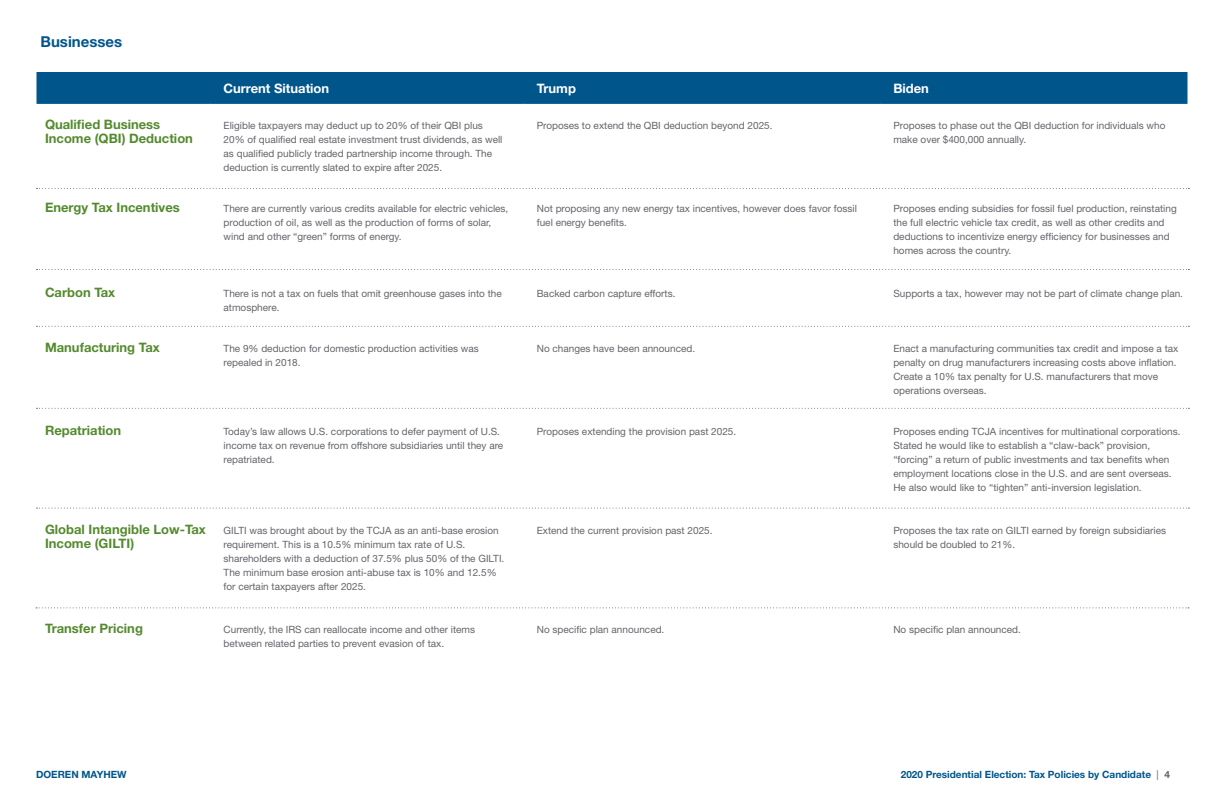
<style>
.page{position:relative;width:1224px;height:792px;background:#fff}
.page>*{position:absolute;margin:0;border:0;box-sizing:border-box;transform-origin:0 0}
.t1{font:700 15px "Helvetica Neue LT Pro";color:#00558b}
.t2{font:700 13px/14px "Helvetica Neue LT Pro";color:#548a2e}
.t3{font:700 13px "Helvetica Neue LT Pro";color:#fff}
.t4{font:10px/14px "Helvetica Neue LT Pro";color:#63656a}
.t5{font:700 10px "Helvetica Neue LT Pro";color:#00558b}
.s1{font-weight:400;color:#63656a}
.s2{color:#63656a}
</style>
<div class="page">
<div style="left:36px;top:72px;width:1152px;height:32px;background:#00558b"></div>
<svg style="left:36px;top:188px;width:1153px;height:1px"></svg>
<svg style="left:36px;top:269px;width:1153px;height:1px"></svg>
<svg style="left:36px;top:326px;width:1153px;height:1px"></svg>
<svg style="left:36px;top:408px;width:1153px;height:1px"></svg>
<svg style="left:36px;top:508px;width:1153px;height:1px"></svg>
<svg style="left:36px;top:607px;width:1153px;height:1px"></svg>
<p class="t1" style="left:40px;top:32px;width:83px">Businesses</p>
<p class="t3" style="left:224px;top:80px;width:107px">Current Situation</p>
<p class="t3" style="left:537px;top:80px;width:41px">Trump</p>
<p class="t3" style="left:893px;top:80px;width:37px">Biden</p>
<p class="t2" style="left:45px;top:117px;width:150px">Qualified Business<br>Income (QBI) Deduction</p>
<p class="t4" style="left:224px;top:118px;width:280px">Eligible taxpayers may deduct up to 20% of their QBI plus 20% of qualified real estate investment trust dividends, as well as qualified publicly traded partnership income through. The deduction is currently slated to expire after 2025.</p>
<p class="t4" style="left:537px;top:118px;width:237px">Proposes to extend the QBI deduction beyond 2025.</p>
<p class="t4" style="left:893px;top:118px;width:274px">Proposes to phase out the QBI deduction for individuals who make over $400,000 annually.</p>
<p class="t2" style="left:45px;top:200px;width:136px">Energy Tax Incentives</p>
<p class="t4" style="left:224px;top:202px;width:286px">There are currently various credits available for electric vehicles, production of oil, as well as the production of forms of solar, wind and other “green” forms of energy.</p>
<p class="t4" style="left:537px;top:202px;width:322px">Not proposing any new energy tax incentives, however does favor fossil fuel energy benefits.</p>
<p class="t4" style="left:893px;top:202px;width:285px">Proposes ending subsidies for fossil fuel production, reinstating the full electric vehicle tax credit, as well as other credits and deductions to incentivize energy efficiency for businesses and homes across the country.</p>
<p class="t2" style="left:45px;top:285px;width:72px">Carbon Tax</p>
<p class="t4" style="left:224px;top:286px;width:280px">There is not a tax on fuels that omit greenhouse gases into the atmosphere.</p>
<p class="t4" style="left:537px;top:286px;width:140px">Backed carbon capture efforts.</p>
<p class="t4" style="left:893px;top:286px;width:291px">Supports a tax, however may not be part of climate change plan.</p>
<p class="t2" style="left:45px;top:340px;width:116px">Manufacturing Tax</p>
<p class="t4" style="left:224px;top:341px;width:257px">The 9% deduction for domestic production activities was repealed in 2018.</p>
<p class="t4" style="left:537px;top:341px;width:160px">No changes have been announced.</p>
<p class="t4" style="left:893px;top:341px;width:287px">Enact a manufacturing communities tax credit and impose a tax penalty on drug manufacturers increasing costs above inflation.<br>Create a 10% tax penalty for U.S. manufacturers that move operations overseas.</p>
<p class="t2" style="left:45px;top:423px;width:78px">Repatriation</p>
<p class="t4" style="left:224px;top:424px;width:281px">Today’s law allows U.S. corporations to defer payment of U.S. income tax on revenue from offshore subsidiaries until they are repatriated.</p>
<p class="t4" style="left:537px;top:424px;width:201px">Proposes extending the provision past 2025.</p>
<p class="t4" style="left:893px;top:424px;width:289px">Proposes ending TCJA incentives for multinational corporations.<br>Stated he would like to establish a “claw-back” provision, “forcing” a return of public investments and tax benefits when employment locations close in the U.S. and are sent overseas.<br>He also would like to “tighten” anti-inversion legislation.</p>
<p class="t2" style="left:45px;top:522px;width:162px">Global Intangible Low-Tax<br>Income (GILTI)</p>
<p class="t4" style="left:224px;top:523px;width:282px">GILTI was brought about by the TCJA as an anti-base erosion requirement. This is a 10.5% minimum tax rate of U.S. shareholders with a deduction of 37.5% plus 50% of the GILTI.<br>The minimum base erosion anti-abuse tax is 10% and 12.5% for certain taxpayers after 2025.</p>
<p class="t4" style="left:537px;top:523px;width:177px">Extend the current provision past 2025.</p>
<p class="t4" style="left:893px;top:523px;width:274px">Proposes the tax rate on GILTI earned by foreign subsidiaries should be doubled to 21%.</p>
<p class="t2" style="left:45px;top:621px;width:99px">Transfer Pricing</p>
<p class="t4" style="left:224px;top:622px;width:253px">Currently, the IRS can reallocate income and other items between related parties to prevent evasion of tax.</p>
<p class="t4" style="left:537px;top:622px;width:129px">No specific plan announced.</p>
<p class="t4" style="left:893px;top:622px;width:129px">No specific plan announced.</p>
<p class="t5" style="left:36px;top:768px;width:92px">DOEREN MAYHEW</p>
<p class="t5" style="left:901px;top:768px;width:271px">2020 Presidential Election: Tax Policies by Candidate <span class="s1">|</span> <span class="s2">4</span></p>
</div>
